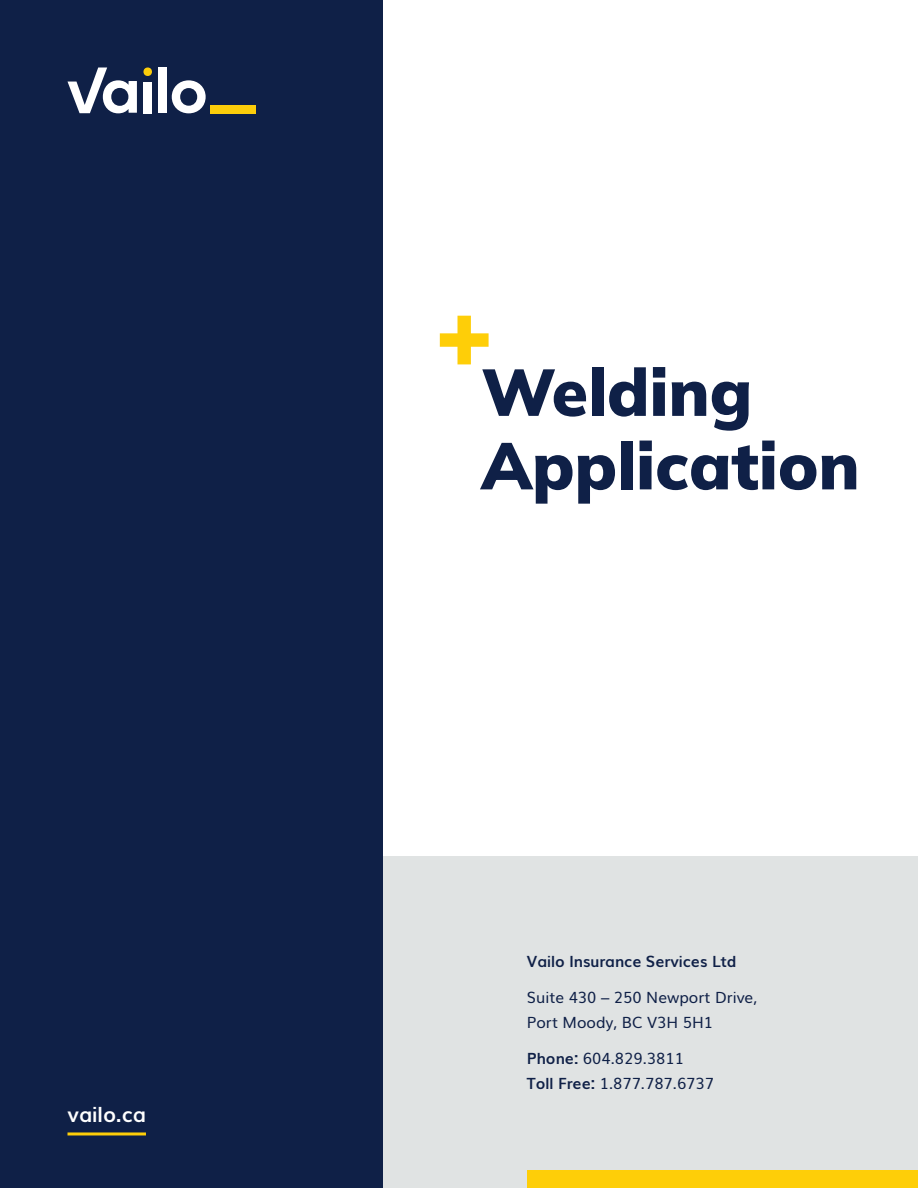
<style>
.page{position:relative;width:918px;height:1188px;background:#fff}
.page>*{position:absolute;margin:0;border:0;box-sizing:border-box;transform-origin:0 0}
.t1{font:900 66px/73.5px "Mulish";color:#0f2047}
.t2{font:700 21px "Muli";color:#fff}
.t3{font:15.45px/24.5px "Muli";color:#0f2047}
.t4{font:700 15.45px "Muli";color:#0f2047}
.s1{font-weight:700}
</style>
<div class="page">
<div style="left:383px;top:857px;width:535px;height:331px;background:#e0e3e3"></div>
<div style="left:0;top:0;width:383px;height:1188px;background:#0f2047"></div>
<hr style="left:68px;top:1132px;width:78px;height:3px;background:#fece08">
<div style="left:527px;top:1170px;width:391px;height:18px;background:#fece08"></div>
<svg style="left:440px;top:316px;width:49px;height:48px"></svg>
<svg style="left:68px;top:68px;width:69px;height:45px"></svg>
<div style="left:143px;top:82px;width:9px;height:31px;background:#fff"></div>
<svg style="left:172px;top:80px;width:34px;height:33px"></svg>
<div style="left:143px;top:68px;width:9px;height:8px;background:#fccd0a;border-radius:50%"></div>
<div style="left:159px;top:68px;width:8px;height:45px;background:#fff"></div>
<div style="left:210px;top:105px;width:46px;height:8px;background:#fccd0a"></div>
<h2 class="t2" style="left:68px;top:1098px;width:80px">vailo.ca</h2>
<h1 class="t1" style="left:481px;top:354px;width:380px">Welding<br>Application</h1>
<p class="t4" style="left:527px;top:949px;width:211px">Vailo Insurance Services Ltd</p>
<p class="t3" style="left:527px;top:984px;width:232px">Suite 430 – 250 Newport Drive,<br>Port Moody, BC V3H 5H1</p>
<p class="t3" style="left:527px;top:1045px;width:189px"><span class="s1">Phone:</span> 604.829.3811<br><span class="s1">Toll Free:</span> 1.877.787.6737</p>
</div>
